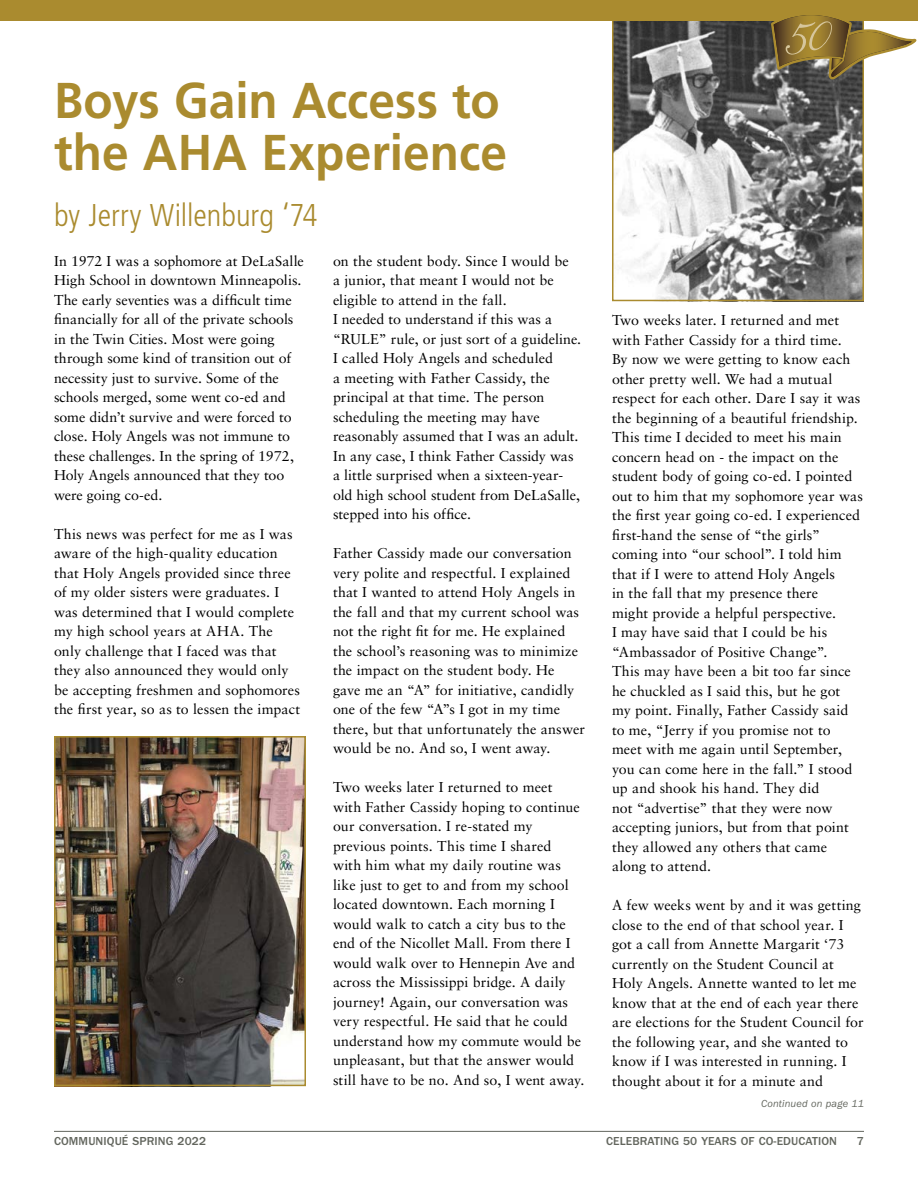
<style>
.page{position:relative;width:918px;height:1188px;background:#fff}
.page>*{position:absolute;margin:0;border:0;box-sizing:border-box;transform-origin:0 0}
.t1{font:700 50.25px/51.9px "Frutiger";color:#aa8b2f;scale:.95 1}
.t2{font:300 condensed 31.5px "Frutiger";color:#aa8b2f}
.t3{font:14.25px/19.5px "Sabon";letter-spacing:.005em;color:#000}
.t4{font:500 12px "ITC Franklin Gothic Std";letter-spacing:.01em;color:#63665e}
.t5{font:italic 10.5px "ITC Franklin Gothic Std";letter-spacing:.01em;color:#63665e}
</style>
<div class="page">
<hr style="left:54px;top:1131px;width:810px;height:1px;background:#63665e">
<img style="left:615px;top:20px;width:246px;height:278px">
<div style="left:612px;top:12px;width:252px;height:289px;border:2px solid #aa8b2f"></div>
<div style="left:0;top:0;width:918px;height:20px;background:#aa8b2f"></div>
<img style="left:57px;top:739px;width:246px;height:344px">
<div style="left:54px;top:736px;width:252px;height:350px;border:2px solid #aa8b2f"></div>
<svg style="left:770px;top:15px;width:148px;height:71px"></svg>
<h1 class="t1" style="left:54px;top:75px;width:478px">Boys Gain Access to the AHA Experience</h1>
<h2 class="t2" style="left:54px;top:197px;width:265px">by Jerry Willenburg ‘74</h2>
<p class="t3" style="left:54px;top:251px;width:251px">In 1972 I was a sophomore at DeLaSalle High School in downtown Minneapolis.<br>The early seventies was a difficult time financially for all of the private schools in the Twin Cities. Most were going through some kind of transition out of necessity just to survive. Some of the schools merged, some went co-ed and some didn’t survive and were forced to close. Holy Angels was not immune to these challenges. In the spring of 1972, Holy Angels announced that they too were going co-ed.</p>
<p class="t3" style="left:54px;top:524px;width:248px">This news was perfect for me as I was aware of the high-quality education that Holy Angels provided since three of my older sisters were graduates. I was determined that I would complete my high school years at AHA. The only challenge that I faced was that they also announced they would only be accepting freshmen and sophomores the first year, so as to lessen the impact</p>
<p class="t3" style="left:333px;top:251px;width:250px">on the student body. Since I would be<br>a junior, that meant I would not be eligible to attend in the fall.<br>I needed to understand if this was a “RULE” rule, or just sort of a guideline.<br>I called Holy Angels and scheduled<br>a meeting with Father Cassidy, the principal at that time. The person scheduling the meeting may have reasonably assumed that I was an adult.<br>In any case, I think Father Cassidy was a little surprised when a sixteen-year&shy;old high school student from DeLaSalle, stepped into his office.</p>
<p class="t3" style="left:333px;top:543px;width:253px">Father Cassidy made our conversation very polite and respectful. I explained that I wanted to attend Holy Angels in the fall and that my current school was not the right fit for me. He explained the school’s reasoning was to minimize the impact on the student body. He gave me an “A” for initiative, candidly one of the few “A”s I got in my time there, but that unfortunately the answer would be no. And so, I went away.</p>
<p class="t3" style="left:333px;top:777px;width:253px">Two weeks later I returned to meet<br>with Father Cassidy hoping to continue our conversation. I re-stated my previous points. This time I shared<br>with him what my daily routine was like just to get to and from my school located downtown. Each morning I would walk to catch a city bus to the end of the Nicollet Mall. From there I would walk over to Hennepin Ave and across the Mississippi bridge. A daily journey! Again, our conversation was very respectful. He said that he could understand how my commute would be unpleasant, but that the answer would still have to be no. And so, I went away.</p>
<p class="t3" style="left:612px;top:311px;width:252px">Two weeks later. I returned and met with Father Cassidy for a third time.<br>By now we were getting to know each other pretty well. We had a mutual respect for each other. Dare I say it was the beginning of a beautiful friendship.<br>This time I decided to meet his main concern head on - the impact on the student body of going co-ed. I pointed out to him that my sophomore year was the first year going co-ed. I experienced first-hand the sense of “the girls” coming into “our school”. I told him that if I were to attend Holy Angels<br>in the fall that my presence there<br>might provide a helpful perspective.<br>I may have said that I could be his “Ambassador of Positive Change”.<br>This may have been a bit too far since he chuckled as I said this, but he got<br>my point. Finally, Father Cassidy said to me, “Jerry if you promise not to meet with me again until September, you can come here in the fall.” I stood up and shook his hand. They did<br>not “advertise” that they were now accepting juniors, but from that point they allowed any others that came along to attend.</p>
<p class="t3" style="left:612px;top:895px;width:253px">A few weeks went by and it was getting close to the end of that school year. I got a call from Annette Margarit ‘73 currently on the Student Council at Holy Angels. Annette wanted to let me know that at the end of each year there are elections for the Student Council for the following year, and she wanted to know if I was interested in running. I thought about it for a minute and</p>
<p class="t5" style="left:761px;top:1098px;width:104px">Continued on page 11</p>
<p class="t4" style="left:54px;top:1135px;width:154px">COMMUNIQUÉ SPRING 2022</p>
<p class="t4" style="left:606px;top:1135px;width:232px">CELEBRATING 50 YEARS OF CO-EDUCATION</p>
<p class="t4" style="left:857px;top:1135px;width:9px">7</p>
</div>
